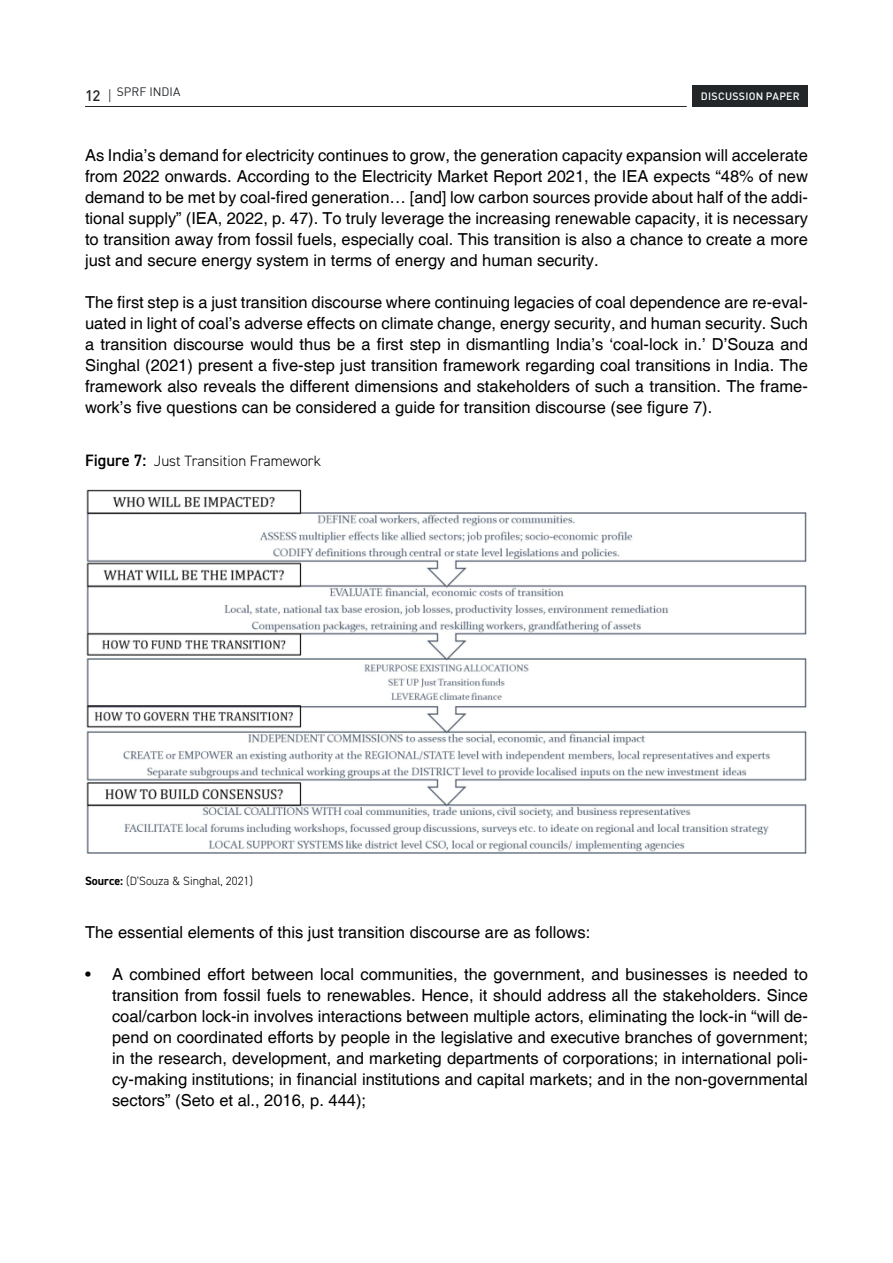
<style>
.page{position:relative;width:893px;height:1263px;background:#fff}
.page>*{position:absolute;margin:0;border:0;box-sizing:border-box;transform-origin:0 0}
.t1{font:16.5px/21px "Helvetica";color:#000;text-align:justify}
.t2{font:300 15px "DIN2014";color:#000}
.t3{font:300 12px "DIN2014";color:#000}
.t4{font:12px "DIN";color:#232629}
.t5{font:500 10.5px "DIN";letter-spacing:.025em;color:#fff}
.s1{font-weight:500;font-size:15px}
.s2{font-weight:300;font-size:15px}
.s3{font-weight:600;font-size:16.5px}
.s4{font-weight:700}
</style>
<div class="page">
<hr style="left:85px;top:106px;width:602px;height:1px;background:#232629">
<div style="left:693px;top:85px;width:115px;height:21px;background:#232629"></div>
<img style="left:86px;top:489px;width:721px;height:364px">
<p class="t4" style="left:85px;top:84px;width:97px"><span class="s1">12</span> <span class="s2">|</span> SPRF INDIA</p>
<p class="t5" style="left:701px;top:89px;width:100px">DISCUSSION PAPER</p>
<p class="t1" style="left:85px;top:145px;width:724px">As India’s demand for electricity continues to grow, the generation capacity expansion will accelerate from 2022 onwards. According to the Electricity Market Report 2021, the IEA expects “48% of new demand to be met by coal-fired generation… [and] low carbon sources provide about half of the addi&shy;tional supply” (IEA, 2022, p. 47). To truly leverage the increasing renewable capacity, it is necessary to transition away from fossil fuels, especially coal. This transition is also a chance to create a more just and secure energy system in terms of energy and human security.</p>
<p class="t1" style="left:85px;top:292px;width:724px">The first step is a just transition discourse where continuing legacies of coal dependence are re-eval&shy;uated in light of coal’s adverse effects on climate change, energy security, and human security. Such a transition discourse would thus be a first step in dismantling India’s ‘coal-lock in.’ D’Souza and Singhal (2021) present a five-step just transition framework regarding coal transitions in India. The framework also reveals the different dimensions and stakeholders of such a transition. The frame&shy;work’s five questions can be considered a guide for transition discourse (see figure 7).</p>
<p class="t2" style="left:85px;top:451px;width:238px"><span class="s3">Figure 7:</span> Just Transition Framework</p>
<p class="t3" style="left:85px;top:874px;width:170px"><span class="s4">Source:</span> (D’Souza &amp; Singhal, 2021)</p>
<p class="t1" style="left:85px;top:922px;width:507px">The essential elements of this just transition discourse are as follows:</p>
<p class="t1" style="left:112px;top:964px;width:697px;text-indent:-27px">• A combined effort between local communities, the government, and businesses is needed to transition from fossil fuels to renewables. Hence, it should address all the stakeholders. Since coal/carbon lock-in involves interactions between multiple actors, eliminating the lock-in “will de&shy;pend on coordinated efforts by people in the legislative and executive branches of government; in the research, development, and marketing departments of corporations; in international poli&shy;cy-making institutions; in financial institutions and capital markets; and in the non-governmental sectors” (Seto et al., 2016, p. 444);</p>
</div>
